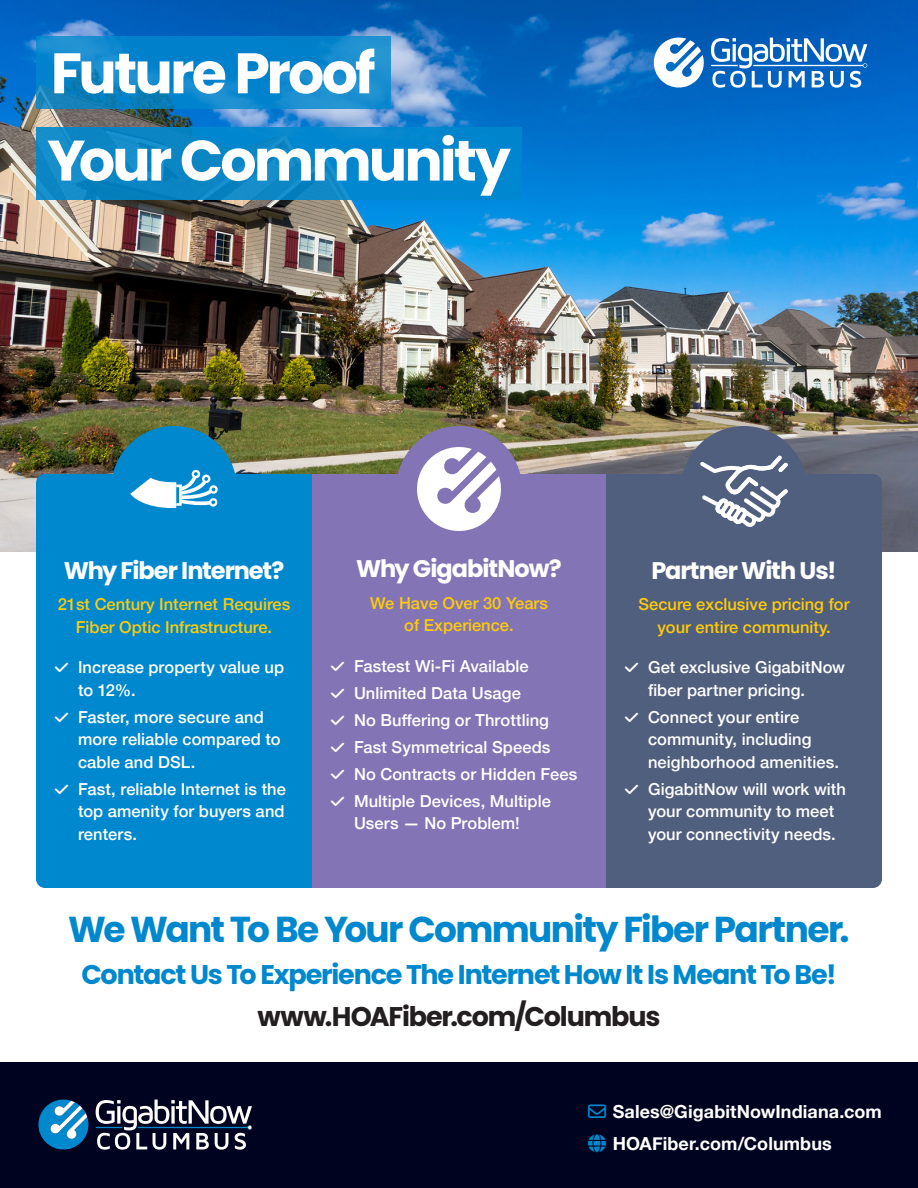
<style>
.page{position:relative;width:918px;height:1188px;background:#fff}
.page>*{position:absolute;margin:0;border:0;box-sizing:border-box;transform-origin:0 0}
.t1{font:700 57px "Poppins";letter-spacing:-.05em;color:#fff}
.t2{font:700 36px "Poppins";letter-spacing:-.045em;color:#0088ce}
.t3{font:700 27px "Poppins";letter-spacing:-.045em;color:#0088ce}
.t4{font:700 27px "Poppins";letter-spacing:-.045em;color:#231f20}
.t5{font:700 24px "Poppins";letter-spacing:-.045em;color:#fff}
.t6{font:700 18px/31.5px "Helvetica Neue";letter-spacing:.005em;color:#fff}
.t7{font:500 16.5px/22.5px "Helvetica Neue";letter-spacing:.005em;color:#fff}
.t8{font:500 16.5px/22.5px "Helvetica Neue";color:#feca0a;text-align:center}
.s1{color:#0088ce}
</style>
<div class="page">
<div style="left:0;top:1062px;width:918px;height:126px;background:#000320"></div>
<svg style="left:96px;top:1100px;width:156px;height:50px"></svg>
<svg style="left:38px;top:1099px;width:51px;height:51px"></svg>
<img style="left:0;top:0;width:918px;height:552px">
<div style="left:294px;top:474px;width:330px;height:414px;background:#8374b5"></div>
<div style="left:36px;top:474px;width:276px;height:414px;background:#0088ce"></div>
<div style="left:606px;top:474px;width:276px;height:414px;background:#515f7f"></div>
<div style="left:111px;top:426px;width:126px;height:126px;background:#0088ce;border-radius:50%"></div>
<svg style="left:130px;top:470px;width:88px;height:38px"></svg>
<svg style="left:36px;top:36px;width:354px;height:72px;background:#0d86cb"></svg>
<svg style="left:36px;top:128px;width:486px;height:72px;background:#0786c9"></svg>
<div style="left:396px;top:426px;width:126px;height:126px;background:#8374b5;border-radius:50%"></div>
<div style="left:681px;top:426px;width:126px;height:126px;background:#515f7f;border-radius:50%"></div>
<svg style="left:700px;top:456px;width:88px;height:71px"></svg>
<svg style="left:413px;top:444px;width:91px;height:87px"></svg>
<svg style="left:711px;top:38px;width:156px;height:50px"></svg>
<svg style="left:651px;top:36px;width:54px;height:54px"></svg>
<p class="t1" style="left:51px;top:40px;width:326px">Future Proof</p>
<p class="t1" style="left:47px;top:128px;width:465px">Your Community</p>
<h1 class="t5" style="left:64px;top:556px;width:222px">Why Fiber Internet?</h1>
<p class="t8" style="left:58px;top:592px;width:234px">21st Century Internet Requires<br>Fiber Optic Infrastructure.</p>
<p class="t7" style="left:78px;top:655px;width:208px;text-indent:-24px">✓ Increase property value up to 12%.</p>
<p class="t7" style="left:78px;top:704px;width:204px;text-indent:-24px">✓ Faster, more secure and more reliable compared to cable and DSL.</p>
<p class="t7" style="left:78px;top:776px;width:210px;text-align:justify;text-indent:-24px">✓ Fast, reliable Internet is the top amenity for buyers and renters.</p>
<h1 class="t5" style="left:356px;top:555px;width:207px">Why GigabitNow?</h1>
<p class="t8" style="left:370px;top:590px;width:179px">We Have Over 30 Years of Experience.</p>
<p class="t7" style="left:330px;top:653px;width:200px">✓ Fastest Wi-Fi Available</p>
<p class="t7" style="left:330px;top:680px;width:192px">✓ Unlimited Data Usage</p>
<p class="t7" style="left:330px;top:707px;width:221px">✓ No Buffering or Throttling</p>
<p class="t7" style="left:330px;top:734px;width:222px">✓ Fast Symmetrical Speeds</p>
<p class="t7" style="left:330px;top:761px;width:249px">✓ No Contracts or Hidden Fees</p>
<p class="t7" style="left:330px;top:788px;width:222px;text-align:center">✓ Multiple Devices, Multiple<br>Users — No Problem!</p>
<h1 class="t5" style="left:651px;top:556px;width:187px">Partner With Us!</h1>
<p class="t8" style="left:639px;top:592px;width:212px">Secure exclusive pricing for your entire community.</p>
<p class="t7" style="left:648px;top:655px;width:199px;text-indent:-24px">✓ Get exclusive GigabitNow fiber partner pricing.</p>
<p class="t7" style="left:648px;top:704px;width:193px;text-indent:-24px">✓ Connect your entire community, including neighborhood amenities.</p>
<p class="t7" style="left:648px;top:776px;width:200px;text-indent:-24px">✓ GigabitNow will work with your community to meet your connectivity needs.</p>
<p class="t2" style="left:68px;top:909px;width:783px">We Want To Be Your Community Fiber Partner.</p>
<p class="t3" style="left:81px;top:959px;width:757px">Contact Us To Experience The Internet How It Is Meant To Be!</p>
<p class="t4" style="left:258px;top:1001px;width:404px">www.HOAFiber.com/Columbus</p>
<p class="t6" style="left:613px;top:1096px;width:271px;text-indent:-25px"><span class="s1">→</span> Sales@GigabitNowIndiana.com<br>HOAFiber.com/Columbus</p>
</div>
